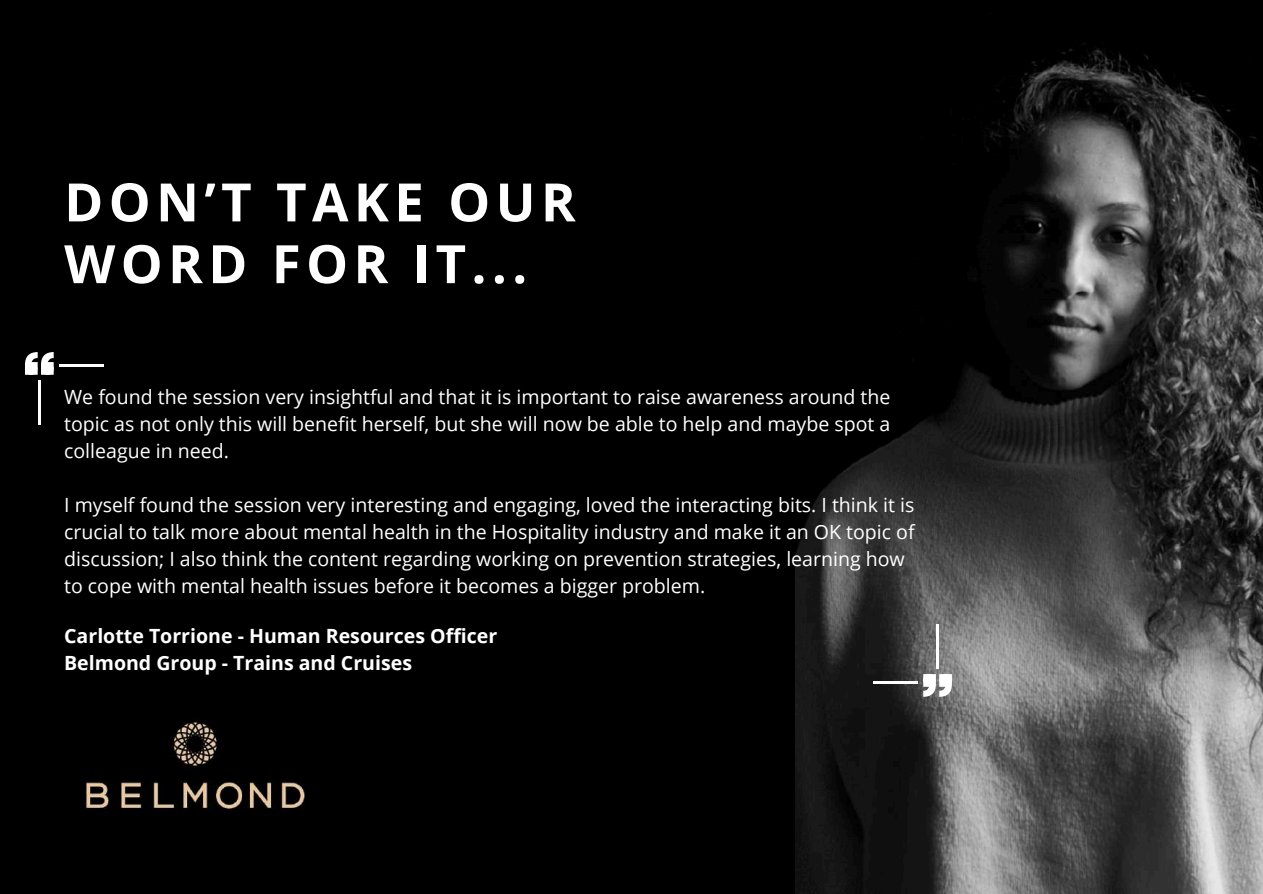
<style>
.page{position:relative;width:1263px;height:894px;background:#fff}
.page>*{position:absolute;margin:0;border:0;box-sizing:border-box;transform-origin:0 0}
.t1{font:700 52.95px/61.7px "Open Sans";letter-spacing:.1em;color:#fff}
.t2{font:19.5px/27px "Open Sans";color:#fff;text-align:justify}
.t3{font:700 19.5px/27px "Open Sans";color:#fff}
</style>
<div class="page">
<div style="left:0;top:0;width:1263px;height:893px;background:#000"></div>
<img style="left:85px;top:722px;width:220px;height:90px">
<img style="left:795px;top:43px;width:468px;height:850px">
<div style="left:923px;top:673px;width:12px;height:13px;background:#717171;border-radius:50%"></div>
<hr style="left:936px;top:624px;width:3px;height:44px;background:#fff">
<hr style="left:874px;top:681px;width:44px;height:3px;background:#fff">
<svg style="left:923px;top:674px;width:29px;height:22px"></svg>
<div style="left:25px;top:362px;width:12px;height:13px;background:#f6f6f6;border-radius:50%"></div>
<hr style="left:38px;top:380px;width:3px;height:44px;background:#fff">
<hr style="left:59px;top:364px;width:44px;height:3px;background:#fff">
<svg style="left:25px;top:352px;width:29px;height:22px"></svg>
<h1 class="t1" style="left:64px;top:170px;width:513px">DON’T TAKE OUR<br>WORD FOR IT...</h1>
<p class="t2" style="left:64px;top:382px;width:828px">We found the session very insightful and that it is important to raise awareness around the topic as not only this will benefit herself, but she will now be able to help and maybe spot a colleague in need.</p>
<p class="t2" style="left:64px;top:490px;width:852px;text-align:left">I myself found the session very interesting and engaging, loved the interacting bits. I think it is crucial to talk more about mental health in the Hospitality industry and make it an OK topic of discussion; I also think the content regarding working on prevention strategies, learning how to cope with mental health issues before it becomes a bigger problem.</p>
<p class="t3" style="left:64px;top:621px;width:435px">Carlotte Torrione - Human Resources Officer<br>Belmond Group - Trains and Cruises</p>
</div>
